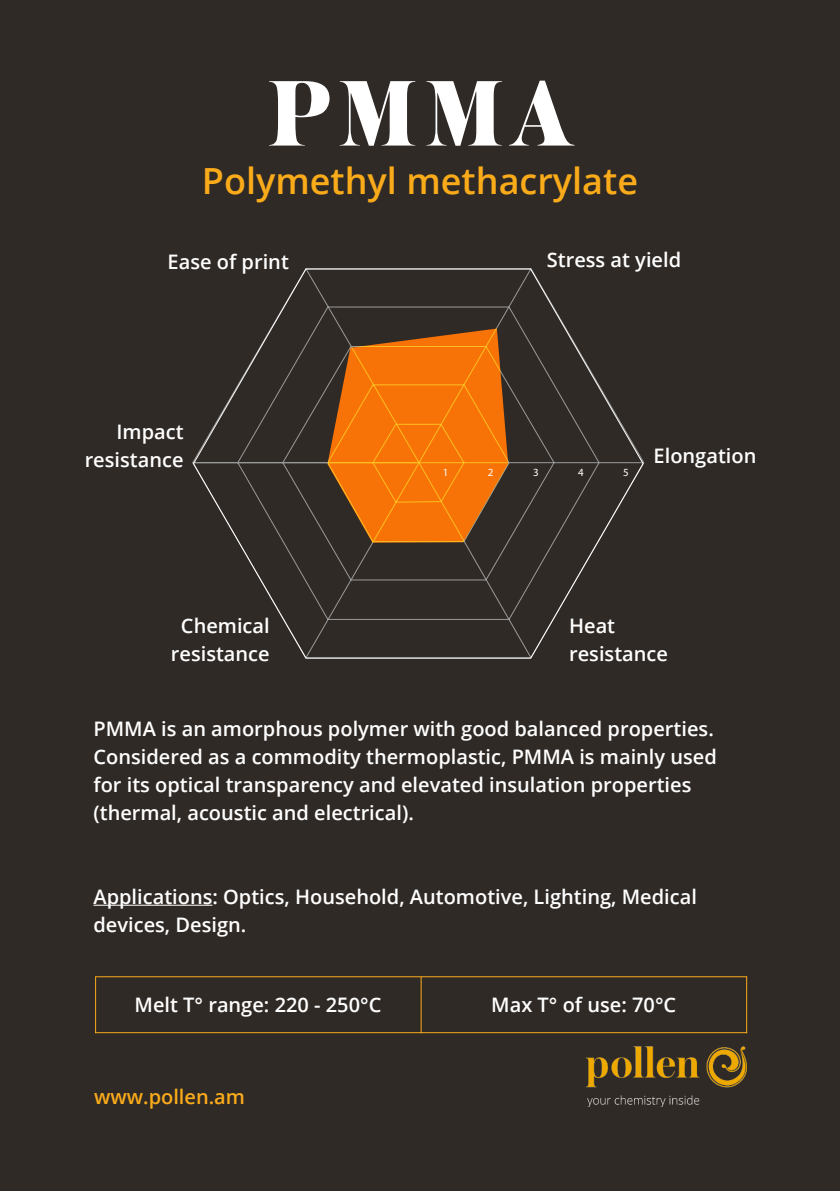
<style>
.page{position:relative;width:840px;height:1191px;background:#fff}
.page>*{position:absolute;margin:0;border:0;box-sizing:border-box;transform-origin:0 0}
.t1{font:800 98px "Austin";color:#fff}
.t2{font:600 36px "Open Sans";color:#faab1a}
.t3{font:600 20px/28px "Open Sans";color:#fff}
.t4{font:600 20px "Open Sans";color:#faab1a}
.t5{font:11px "Myriad Pro";color:#fff}
</style>
<div class="page">
<div style="left:0;top:0;width:839px;height:1191px;background:#302a26"></div>
<hr style="left:420px;top:976px;width:1px;height:57px;background:#faab1a">
<hr style="left:95px;top:976px;width:1px;height:57px;background:#faab1a">
<hr style="left:745px;top:976px;width:1px;height:57px;background:#faab1a">
<hr style="left:95px;top:976px;width:651px;height:1px;background:#faab1a">
<hr style="left:95px;top:1032px;width:651px;height:1px;background:#faab1a">
<div style="left:192px;top:268px;width:452px;height:391px;background:#302a26"></div>
<img style="left:585px;top:1046px;width:160px;height:60px">
<hr style="left:93px;top:904px;width:119px;height:1px;background:#fff">
<svg style="left:327px;top:328px;width:181px;height:214px;background:#d0680e"></svg>
<h1 class="t1" style="left:267px;top:42px;width:307px">PMMA</h1>
<h2 class="t2" style="left:202px;top:155px;width:437px">Polymethyl methacrylate</h2>
<p class="t3" style="left:167px;top:247px;width:123px">Ease of print</p>
<p class="t3" style="left:546px;top:245px;width:136px">Stress at yield</p>
<p class="t3" style="left:85px;top:417px;width:100px;text-align:right">Impact resistance</p>
<p class="t5" style="left:442px;top:465px;width:7px">1</p>
<p class="t5" style="left:487px;top:465px;width:7px">2</p>
<p class="t5" style="left:532px;top:465px;width:7px">3</p>
<p class="t5" style="left:577px;top:465px;width:7px">4</p>
<p class="t5" style="left:622px;top:465px;width:7px">5</p>
<p class="t3" style="left:653px;top:441px;width:104px">Elongation</p>
<p class="t3" style="left:171px;top:611px;width:100px;text-align:center">Chemical resistance</p>
<p class="t3" style="left:569px;top:611px;width:100px">Heat resistance</p>
<p class="t3" style="left:93px;top:714px;width:624px">PMMA is an amorphous polymer with good balanced properties.<br>Considered as a commodity thermoplastic, PMMA is mainly used for its optical transparency and elevated insulation properties (thermal, acoustic and electrical).</p>
<p class="t3" style="left:93px;top:882px;width:604px">Applications: Optics, Household, Automotive, Lighting, Medical devices, Design.</p>
<p class="t3" style="left:134px;top:990px;width:248px">Melt T° range: 220 - 250°C</p>
<p class="t3" style="left:491px;top:990px;width:186px">Max T° of use: 70°C</p>
<p class="t4" style="left:94px;top:1082px;width:152px">www.pollen.am</p>
</div>
